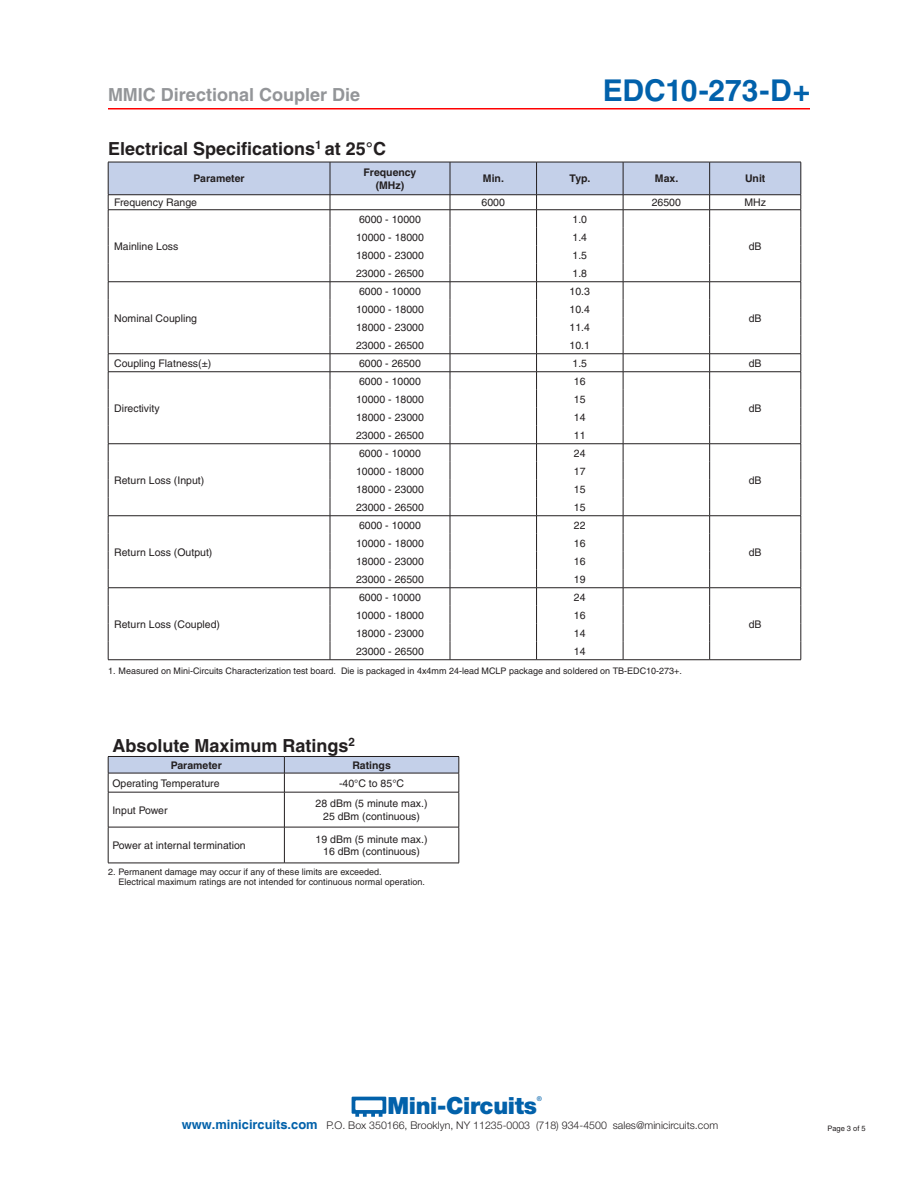
<style>
.page{position:relative;width:918px;height:1188px;background:#fff}
.page>*{position:absolute;margin:0;border:0;box-sizing:border-box;transform-origin:0 0}
.MODEL_NUMBER{font:700 30px "Helvetica";letter-spacing:-.005em;color:#0161ab}
.t1{font:900 23.7px "Helvetica Neue";letter-spacing:-.015em;color:#0261aa}
.section_heading{font:700 18px "Helvetica";color:#231f20}
.t2{font:700 18px "Helvetica";color:#939598}
.BODY_HEADLINE{font:700 18px "Helvetica";color:#231f20}
.t3{font:300 10.65px "Helvetica Neue";color:#231f20}
.t4{font:10.5px "Helvetica";color:#231f20}
.t5{font:700 10.5px "Helvetica";color:#231f20}
.spec_table_notes_cp{font:9px "Helvetica";color:#231f20}
.t6{font:7.5px "Helvetica";color:#231f20}
.t7{font:500 6.6px "Helvetica Neue";color:#0261aa}
.s1{font-family:"Helvetica";font-weight:700;font-size:12.9px;color:#0261aa}
</style>
<div class="page">
<hr style="left:108px;top:108px;width:702px;height:2px;background:#f00">
<svg style="left:352px;top:1097px;width:34px;height:20px"></svg>
<svg style="left:108px;top:162px;width:694px;height:498px"></svg>
<hr style="left:108px;top:659px;width:222px;height:1px;background:#231f20">
<hr style="left:450px;top:659px;width:87px;height:1px;background:#231f20">
<hr style="left:537px;top:659px;width:86px;height:1px;background:#231f20">
<hr style="left:623px;top:659px;width:87px;height:1px;background:#231f20">
<hr style="left:710px;top:659px;width:91px;height:1px;background:#231f20">
<svg style="left:108px;top:756px;width:352px;height:36px"></svg>
<hr style="left:108px;top:792px;width:176px;height:1px;background:#231f20">
<hr style="left:108px;top:792px;width:1px;height:35px;background:#231f20">
<hr style="left:284px;top:792px;width:175px;height:1px;background:#231f20">
<hr style="left:284px;top:792px;width:1px;height:35px;background:#231f20">
<hr style="left:459px;top:792px;width:1px;height:35px;background:#231f20">
<hr style="left:108px;top:827px;width:176px;height:1px;background:#231f20">
<hr style="left:108px;top:827px;width:1px;height:36px;background:#231f20">
<hr style="left:284px;top:827px;width:175px;height:1px;background:#231f20">
<hr style="left:284px;top:827px;width:1px;height:36px;background:#231f20">
<hr style="left:459px;top:827px;width:1px;height:36px;background:#231f20">
<hr style="left:108px;top:863px;width:176px;height:1px;background:#231f20">
<hr style="left:284px;top:863px;width:175px;height:1px;background:#231f20">
<h3 class="t2" style="left:108px;top:84px;width:254px">MMIC Directional Coupler Die</h3>
<p class="section_heading" style="left:108px;top:138px;width:280px">Electrical Specifications<sup>1</sup> at 25°C</p>
<p class="t5" style="left:194px;top:172px;width:53px">Parameter</p>
<p class="t5" style="left:364px;top:166px;width:54px">Frequency</p>
<p class="t5" style="left:376px;top:179px;width:30px">(MHz)</p>
<p class="MODEL_NUMBER" style="left:603px;top:72px;width:209px">EDC10-273-D+</p>
<p class="t5" style="left:483px;top:172px;width:23px">Min.</p>
<p class="t5" style="left:570px;top:172px;width:22px">Typ.</p>
<p class="t5" style="left:655px;top:172px;width:25px">Max.</p>
<p class="t5" style="left:745px;top:172px;width:22px">Unit</p>
<p class="t4" style="left:114px;top:197px;width:84px">Frequency Range</p>
<p class="t4" style="left:482px;top:197px;width:25px">6000</p>
<p class="t4" style="left:652px;top:197px;width:31px">26500</p>
<p class="t4" style="left:744px;top:197px;width:23px">MHz</p>
<p class="t4" style="left:114px;top:240px;width:66px">Mainline Loss</p>
<p class="t4" style="left:359px;top:213px;width:63px">6000 - 10000</p>
<p class="t4" style="left:573px;top:213px;width:16px">1.0</p>
<p class="t4" style="left:356px;top:231px;width:69px">10000 - 18000</p>
<p class="t4" style="left:573px;top:231px;width:16px">1.4</p>
<p class="t4" style="left:356px;top:249px;width:69px">18000 - 23000</p>
<p class="t4" style="left:573px;top:249px;width:16px">1.5</p>
<p class="t4" style="left:356px;top:267px;width:69px">23000 - 26500</p>
<p class="t4" style="left:573px;top:267px;width:16px">1.8</p>
<p class="t4" style="left:749px;top:240px;width:14px">dB</p>
<p class="t4" style="left:114px;top:312px;width:84px">Nominal Coupling</p>
<p class="t4" style="left:359px;top:285px;width:63px">6000 - 10000</p>
<p class="t4" style="left:570px;top:285px;width:22px">10.3</p>
<p class="t4" style="left:356px;top:303px;width:69px">10000 - 18000</p>
<p class="t4" style="left:570px;top:303px;width:22px">10.4</p>
<p class="t4" style="left:356px;top:321px;width:69px">18000 - 23000</p>
<p class="t4" style="left:570px;top:321px;width:22px">11.4</p>
<p class="t4" style="left:356px;top:339px;width:69px">23000 - 26500</p>
<p class="t4" style="left:570px;top:339px;width:22px">10.1</p>
<p class="t4" style="left:749px;top:312px;width:14px">dB</p>
<p class="t4" style="left:114px;top:357px;width:99px">Coupling Flatness(±)</p>
<p class="t4" style="left:359px;top:357px;width:63px">6000 - 26500</p>
<p class="t4" style="left:573px;top:357px;width:16px">1.5</p>
<p class="t4" style="left:749px;top:357px;width:14px">dB</p>
<p class="t4" style="left:114px;top:402px;width:47px">Directivity</p>
<p class="t4" style="left:359px;top:375px;width:63px">6000 - 10000</p>
<p class="t4" style="left:574px;top:375px;width:13px">16</p>
<p class="t4" style="left:356px;top:393px;width:69px">10000 - 18000</p>
<p class="t4" style="left:574px;top:393px;width:13px">15</p>
<p class="t4" style="left:356px;top:411px;width:69px">18000 - 23000</p>
<p class="t4" style="left:574px;top:411px;width:13px">14</p>
<p class="t4" style="left:356px;top:429px;width:69px">23000 - 26500</p>
<p class="t4" style="left:574px;top:429px;width:13px">11</p>
<p class="t4" style="left:749px;top:402px;width:14px">dB</p>
<p class="t4" style="left:114px;top:474px;width:92px">Return Loss (Input)</p>
<p class="t4" style="left:114px;top:546px;width:100px">Return Loss (Output)</p>
<p class="t4" style="left:114px;top:618px;width:107px">Return Loss (Coupled)</p>
<p class="t4" style="left:359px;top:447px;width:63px">6000 - 10000</p>
<p class="t4" style="left:574px;top:447px;width:13px">24</p>
<p class="t4" style="left:356px;top:465px;width:69px">10000 - 18000</p>
<p class="t4" style="left:574px;top:465px;width:13px">17</p>
<p class="t4" style="left:356px;top:483px;width:69px">18000 - 23000</p>
<p class="t4" style="left:574px;top:483px;width:13px">15</p>
<p class="t4" style="left:356px;top:501px;width:69px">23000 - 26500</p>
<p class="t4" style="left:574px;top:501px;width:13px">15</p>
<p class="t4" style="left:359px;top:519px;width:63px">6000 - 10000</p>
<p class="t4" style="left:574px;top:519px;width:13px">22</p>
<p class="t4" style="left:356px;top:537px;width:69px">10000 - 18000</p>
<p class="t4" style="left:574px;top:537px;width:13px">16</p>
<p class="t4" style="left:356px;top:555px;width:69px">18000 - 23000</p>
<p class="t4" style="left:574px;top:555px;width:13px">16</p>
<p class="t4" style="left:356px;top:573px;width:69px">23000 - 26500</p>
<p class="t4" style="left:574px;top:573px;width:13px">19</p>
<p class="t4" style="left:359px;top:591px;width:63px">6000 - 10000</p>
<p class="t4" style="left:574px;top:591px;width:13px">24</p>
<p class="t4" style="left:356px;top:609px;width:69px">10000 - 18000</p>
<p class="t4" style="left:574px;top:609px;width:13px">16</p>
<p class="t4" style="left:356px;top:627px;width:69px">18000 - 23000</p>
<p class="t4" style="left:574px;top:627px;width:13px">14</p>
<p class="t4" style="left:356px;top:645px;width:69px">23000 - 26500</p>
<p class="t4" style="left:574px;top:645px;width:13px">14</p>
<p class="spec_table_notes_cp" style="left:108px;top:665px;width:575px">1. Measured on Mini-Circuits Characterization test board. Die is packaged in 4x4mm 24-lead MCLP package and soldered on TB-EDC10-273+.</p>
<p class="BODY_HEADLINE" style="left:112px;top:735px;width:244px">Absolute Maximum Ratings<sup>2</sup></p>
<p class="t5" style="left:171px;top:759px;width:53px">Parameter</p>
<p class="t5" style="left:352px;top:759px;width:40px">Ratings</p>
<p class="t4" style="left:112px;top:777px;width:109px">Operating Temperature</p>
<p class="t4" style="left:339px;top:777px;width:67px">-40°C to 85°C</p>
<p class="t4" style="left:112px;top:804px;width:57px">Input Power</p>
<p class="t4" style="left:316px;top:798px;width:113px">28 dBm (5 minute max.)</p>
<p class="t4" style="left:323px;top:810px;width:98px">25 dBm (continuous)</p>
<p class="t4" style="left:112px;top:839px;width:135px">Power at internal termination</p>
<p class="t4" style="left:316px;top:833px;width:113px">19 dBm (5 minute max.)</p>
<p class="t4" style="left:323px;top:846px;width:98px">16 dBm (continuous)</p>
<p class="spec_table_notes_cp" style="left:108px;top:866px;width:275px">2. Permanent damage may occur if any of these limits are exceeded.</p>
<p class="spec_table_notes_cp" style="left:119px;top:877px;width:308px">Electrical maximum ratings are not intended for continuous normal operation.</p>
<p class="t4" style="left:749px;top:474px;width:14px">dB</p>
<p class="t4" style="left:749px;top:546px;width:14px">dB</p>
<p class="t4" style="left:749px;top:618px;width:14px">dB</p>
<h2 class="t1" style="left:387px;top:1091px;width:151px">Mini-Circuits</h2>
<p class="t7" style="left:537px;top:1095px;width:7px">®</p>
<p class="t3" style="left:182px;top:1119px;width:538px"><span class="s1">www.minicircuits.com</span> P.O. Box 350166, Brooklyn, NY 11235-0003 (718) 934-4500 sales@minicircuits.com</p>
<p class="t6" style="left:828px;top:1124px;width:40px">Page 3 of 5</p>
</div>
